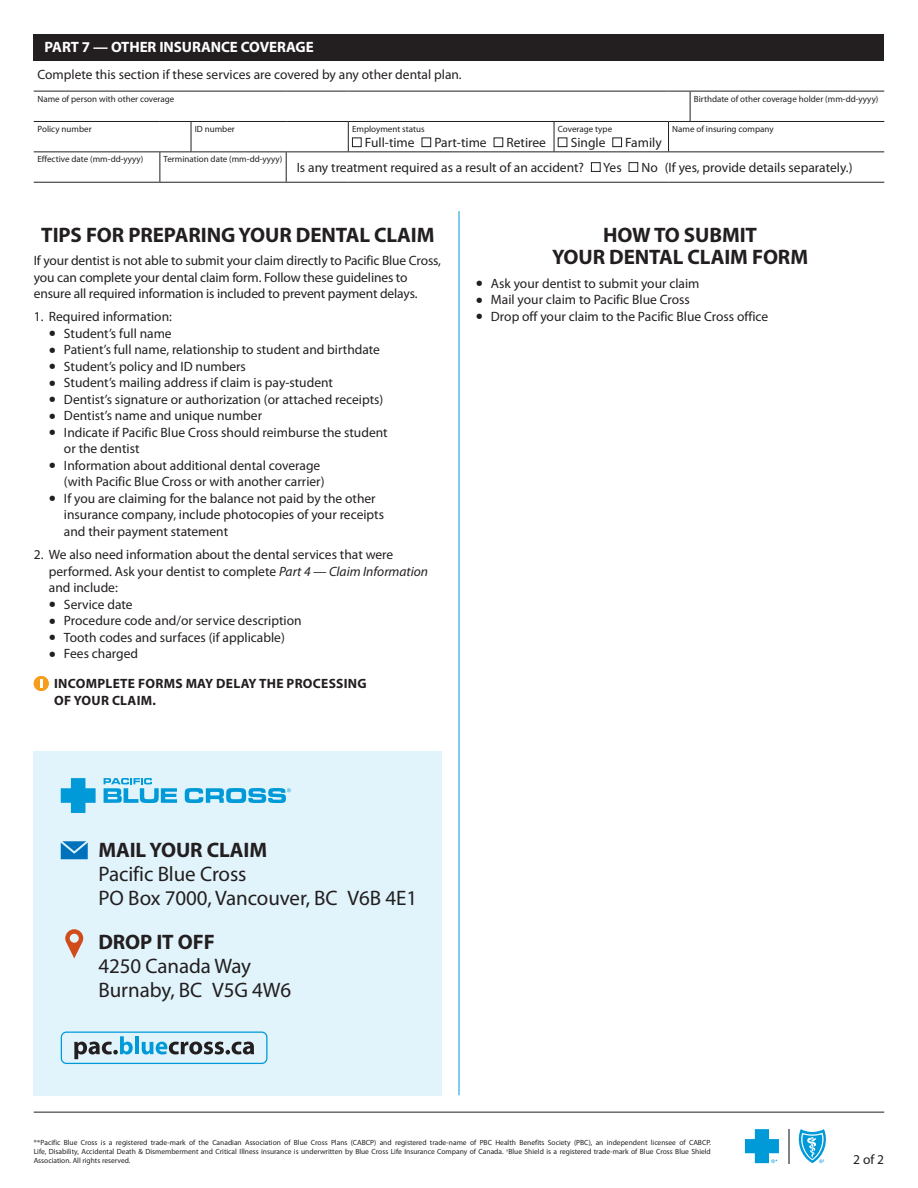
<style>
.page{position:relative;width:918px;height:1188px;background:#fff}
.page>*{position:absolute;margin:0;border:0;box-sizing:border-box;transform-origin:0 0}
.t1{font:700 21px/22.5px "Myriad Pro";letter-spacing:-.005em;color:#231f20;text-align:center}
.t2{font:21px/24px "Myriad Pro";letter-spacing:-.005em;color:#231f20}
.t3{font:700 15px "Myriad Pro";letter-spacing:-.005em;color:#fff}
.t4{font:13.5px/16.5px "Myriad Pro";color:#231f20}
.t5{font:700 13.5px/16.5px "Myriad Pro";letter-spacing:.02em;color:#231f20}
.t6{font:9px "Myriad Pro";color:#231f20}
.t7{font:7.5px/9px "Myriad Pro";color:#231f20;text-align:justify}
.s1{font-size:25.5px}
.s2{font-style:italic}
</style>
<div class="page">
<div style="left:34px;top:751px;width:408px;height:344px;background:#e1f4fc"></div>
<svg style="left:185px;top:788px;width:106px;height:15px"></svg>
<svg style="left:104px;top:778px;width:73px;height:25px"></svg>
<svg style="left:61px;top:778px;width:35px;height:35px"></svg>
<svg style="left:61px;top:841px;width:27px;height:18px"></svg>
<svg style="left:65px;top:929px;width:18px;height:29px"></svg>
<div style="left:61px;top:1032px;width:206px;height:32px;border:1px solid #009ad9;border-radius:5px"></div>
<svg style="left:74px;top:1036px;width:59px;height:23px"></svg>
<hr style="left:135px;top:1036px;width:4px;height:18px;background:#009ad9">
<svg style="left:142px;top:1042px;width:112px;height:12px"></svg>
<svg style="left:34px;top:676px;width:15px;height:15px"></svg>
<hr style="left:459px;top:211px;width:1px;height:884px;background:#009ad9">
<hr style="left:34px;top:1112px;width:850px;height:1px;background:#231f20">
<div style="left:34px;top:34px;width:850px;height:27px;background:#231f20"></div>
<hr style="left:34px;top:121px;width:126px;height:1px;background:#231f20">
<hr style="left:160px;top:121px;width:31px;height:1px;background:#231f20">
<hr style="left:191px;top:121px;width:95px;height:1px;background:#231f20">
<hr style="left:286px;top:121px;width:62px;height:1px;background:#231f20">
<hr style="left:348px;top:121px;width:206px;height:1px;background:#231f20">
<hr style="left:554px;top:121px;width:115px;height:1px;background:#231f20">
<hr style="left:690px;top:121px;width:194px;height:1px;background:#231f20">
<hr style="left:34px;top:151px;width:126px;height:1px;background:#231f20">
<hr style="left:160px;top:151px;width:31px;height:1px;background:#231f20">
<hr style="left:191px;top:151px;width:95px;height:1px;background:#231f20">
<hr style="left:286px;top:151px;width:62px;height:1px;background:#231f20">
<hr style="left:348px;top:151px;width:206px;height:1px;background:#231f20">
<hr style="left:554px;top:151px;width:115px;height:1px;background:#231f20">
<hr style="left:690px;top:151px;width:194px;height:1px;background:#231f20">
<hr style="left:690px;top:91px;width:1px;height:30px;background:#231f20">
<svg style="left:191px;top:122px;width:1px;height:29px"></svg>
<svg style="left:348px;top:122px;width:1px;height:29px"></svg>
<svg style="left:554px;top:122px;width:1px;height:29px"></svg>
<svg style="left:668px;top:121px;width:22px;height:31px"></svg>
<hr style="left:160px;top:152px;width:1px;height:30px;background:#231f20">
<hr style="left:286px;top:152px;width:1px;height:30px;background:#231f20">
<hr style="left:34px;top:182px;width:126px;height:1px;background:#231f20">
<hr style="left:160px;top:182px;width:31px;height:1px;background:#231f20">
<hr style="left:191px;top:182px;width:95px;height:1px;background:#231f20">
<hr style="left:286px;top:182px;width:62px;height:1px;background:#231f20">
<hr style="left:348px;top:182px;width:206px;height:1px;background:#231f20">
<hr style="left:554px;top:182px;width:115px;height:1px;background:#231f20">
<svg style="left:669px;top:182px;width:21px;height:1px"></svg>
<hr style="left:690px;top:182px;width:194px;height:1px;background:#231f20">
<hr style="left:34px;top:91px;width:126px;height:1px;background:#231f20">
<hr style="left:160px;top:91px;width:31px;height:1px;background:#231f20">
<hr style="left:191px;top:91px;width:95px;height:1px;background:#231f20">
<hr style="left:286px;top:91px;width:62px;height:1px;background:#231f20">
<hr style="left:348px;top:91px;width:206px;height:1px;background:#231f20">
<hr style="left:554px;top:91px;width:115px;height:1px;background:#231f20">
<svg style="left:669px;top:91px;width:21px;height:1px"></svg>
<hr style="left:690px;top:91px;width:194px;height:1px;background:#231f20">
<div style="left:352px;top:138px;width:10px;height:9px;border:1px solid #231f20"></div>
<div style="left:422px;top:138px;width:9px;height:9px;border:1px solid #231f20"></div>
<div style="left:494px;top:138px;width:9px;height:9px;border:1px solid #231f20"></div>
<div style="left:558px;top:138px;width:9px;height:9px;border:1px solid #231f20"></div>
<div style="left:612px;top:138px;width:10px;height:9px;border:1px solid #231f20"></div>
<div style="left:591px;top:162px;width:10px;height:10px;border:1px solid #231f20"></div>
<div style="left:629px;top:162px;width:9px;height:10px;border:1px solid #231f20"></div>
<svg style="left:798px;top:1129px;width:28px;height:34px"></svg>
<hr style="left:788px;top:1129px;width:1px;height:34px;background:#808285">
<svg style="left:745px;top:1129px;width:34px;height:34px"></svg>
<p class="t3" style="left:45px;top:37px;width:271px">PART 7 — OTHER INSURANCE COVERAGE</p>
<p class="t4" style="left:38px;top:66px;width:426px">Complete this section if these services are covered by any other dental plan.</p>
<p class="t6" style="left:38px;top:93px;width:138px">Name of person with other coverage</p>
<p class="t6" style="left:694px;top:93px;width:186px">Birthdate of other coverage holder (mm-dd-yyyy)</p>
<p class="t6" style="left:38px;top:123px;width:56px">Policy number</p>
<p class="t6" style="left:195px;top:123px;width:42px">ID number</p>
<p class="t6" style="left:352px;top:123px;width:74px">Employment status</p>
<p class="t4" style="left:365px;top:134px;width:51px">Full-time</p>
<p class="t4" style="left:434px;top:134px;width:54px">Part-time</p>
<p class="t4" style="left:507px;top:134px;width:41px">Retiree</p>
<p class="t6" style="left:672px;top:123px;width:103px">Name of insuring company</p>
<p class="t6" style="left:558px;top:123px;width:56px">Coverage type</p>
<p class="t4" style="left:571px;top:134px;width:36px">Single</p>
<p class="t4" style="left:625px;top:134px;width:38px">Family</p>
<p class="t6" style="left:38px;top:154px;width:107px">Effective date (mm-dd-yyyy)</p>
<p class="t6" style="left:164px;top:154px;width:120px">Termination date (mm-dd-yyyy)</p>
<p class="t4" style="left:297px;top:159px;width:289px">Is any treatment required as a result of an accident?</p>
<p class="t4" style="left:603px;top:159px;width:20px">Yes</p>
<p class="t4" style="left:642px;top:159px;width:213px">No (If yes, provide details separately.)</p>
<h1 class="t1" style="left:41px;top:223px;width:395px">TIPS FOR PREPARING YOUR DENTAL CLAIM</h1>
<p class="t4" style="left:34px;top:252px;width:409px">If your dentist is not able to submit your claim directly to Pacific Blue Cross, you can complete your dental claim form. Follow these guidelines to ensure all required information is included to prevent payment delays.</p>
<p class="t4" style="left:34px;top:308px;width:140px">1. Required information:</p>
<p class="t4" style="left:49px;top:325px;width:124px"><span class="s1">•</span> Student’s full name</p>
<p class="t4" style="left:49px;top:341px;width:333px"><span class="s1">•</span> Patient’s full name, relationship to student and birthdate</p>
<p class="t4" style="left:49px;top:358px;width:199px"><span class="s1">•</span> Student’s policy and ID numbers</p>
<p class="t4" style="left:49px;top:374px;width:286px"><span class="s1">•</span> Student’s mailing address if claim is pay-student</p>
<p class="t4" style="left:49px;top:391px;width:336px"><span class="s1">•</span> Dentist’s signature or authorization (or attached receipts)</p>
<p class="t4" style="left:49px;top:407px;width:215px"><span class="s1">•</span> Dentist’s name and unique number</p>
<p class="t4" style="left:64px;top:424px;width:325px;text-indent:-15px"><span class="s1">•</span> Indicate if Pacific Blue Cross should reimburse the student or the dentist</p>
<p class="t4" style="left:64px;top:457px;width:262px;text-indent:-15px"><span class="s1">•</span> Information about additional dental coverage (with Pacific Blue Cross or with another carrier)</p>
<p class="t4" style="left:64px;top:490px;width:322px;text-indent:-15px"><span class="s1">•</span> If you are claiming for the balance not paid by the other insurance company, include photocopies of your receipts and their payment statement</p>
<p class="t4" style="left:49px;top:546px;width:381px;text-indent:-15px">2. We also need information about the dental services that were performed. Ask your dentist to complete <span class="s2">Part 4 — Claim Information </span>and include:</p>
<p class="t4" style="left:49px;top:596px;width:85px"><span class="s1">•</span> Service date</p>
<p class="t4" style="left:49px;top:612px;width:254px"><span class="s1">•</span> Procedure code and/or service description</p>
<p class="t4" style="left:49px;top:629px;width:237px"><span class="s1">•</span> Tooth codes and surfaces (if applicable)</p>
<p class="t4" style="left:49px;top:645px;width:91px"><span class="s1">•</span> Fees charged</p>
<p class="t5" style="left:54px;top:675px;width:314px">INCOMPLETE FORMS MAY DELAY THE PROCESSING<br>OF YOUR CLAIM.</p>
<h1 class="t1" style="left:552px;top:223px;width:258px">HOW TO SUBMIT<br>YOUR DENTAL CLAIM FORM</h1>
<p class="t4" style="left:476px;top:275px;width:225px"><span class="s1">•</span> Ask your dentist to submit your claim</p>
<p class="t4" style="left:476px;top:291px;width:216px"><span class="s1">•</span> Mail your claim to Pacific Blue Cross</p>
<p class="t4" style="left:476px;top:308px;width:294px"><span class="s1">•</span> Drop off your claim to the Pacific Blue Cross office</p>
<h1 class="t1" style="left:98px;top:838px;width:170px">MAIL YOUR CLAIM</h1>
<h1 class="t2" style="left:99px;top:862px;width:320px">Pacific Blue Cross<br>PO Box 7000, Vancouver, BC V6B 4E1</h1>
<h1 class="t1" style="left:98px;top:930px;width:118px">DROP IT OFF</h1>
<h1 class="t2" style="left:99px;top:954px;width:194px">4250 Canada Way<br>Burnaby, BC V5G 4W6</h1>
<p class="t7" style="left:34px;top:1138px;width:679px">®*Pacific Blue Cross is a registered trade-mark of the Canadian Association of Blue Cross Plans (CABCP) and registered trade-name of PBC Health Benefits Society (PBC), an independent licensee of CABCP.<br>Life, Disability, Accidental Death &amp; Dismemberment and Critical Illness insurance is underwritten by Blue Cross Life Insurance Company of Canada. <sup>†</sup>Blue Shield is a registered trade-mark of Blue Cross Blue Shield Association. All rights reserved.</p>
<p class="t4" style="left:853px;top:1151px;width:32px">2 of 2</p>
</div>
